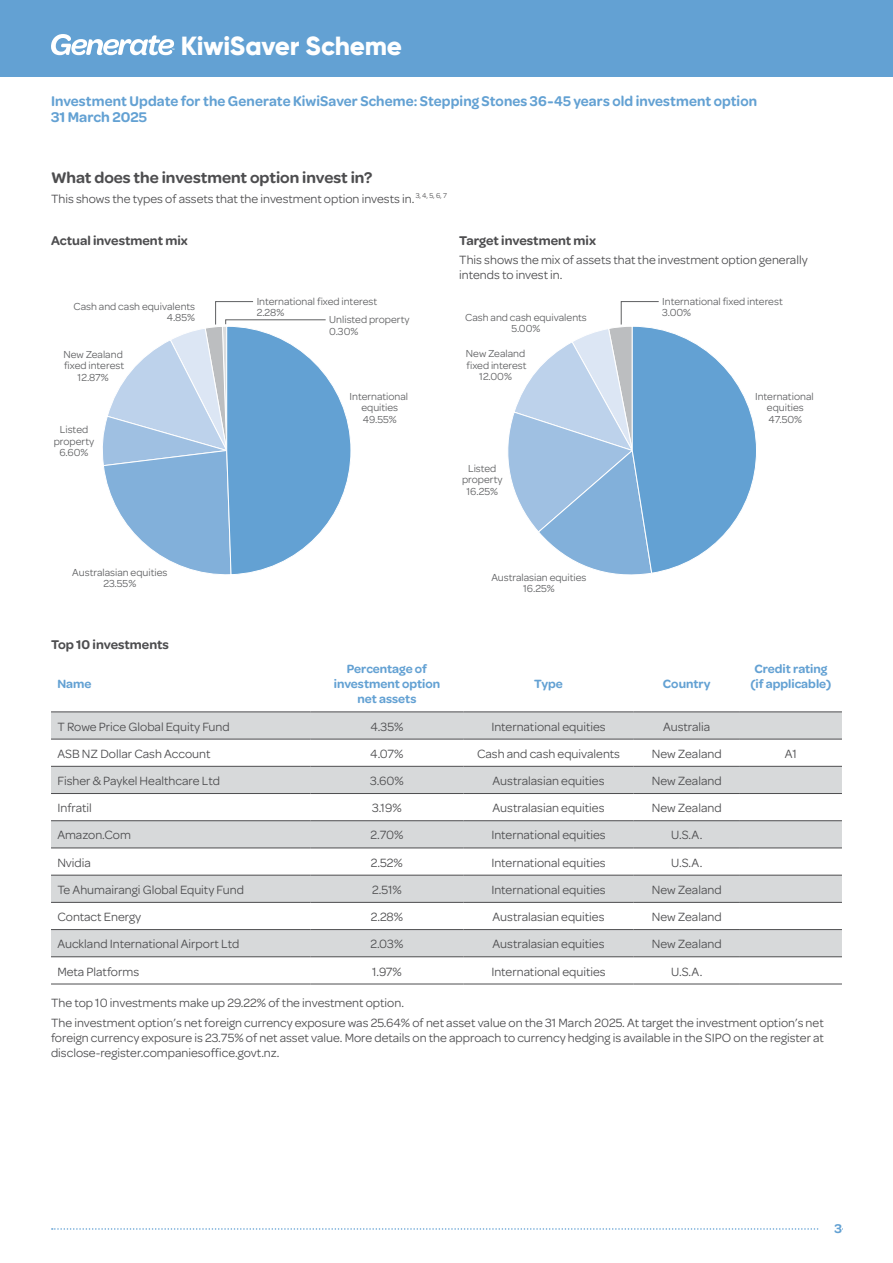
<style>
.page{position:relative;width:893px;height:1263px;background:#fff}
.page>*{position:absolute;margin:0;border:0;box-sizing:border-box;transform-origin:0 0}
.t1{font:800 26.25px "Gilroy";letter-spacing:-.01em;color:#fff}
.t2{font:600 16.5px "Omnes";color:#4d4d4f}
.t3{font:600 15px/16.5px "Omnes";letter-spacing:.005em;color:#63a1d3;scale:.96 1}
.t4{font:600 13.5px "Omnes";color:#4d4d4f}
.t5{font:600 13.5px "Omnes";color:#63a1d3}
.t6{font:12.75px/15px "Omnes";color:#4d4d4f}
.t7{font:600 12.75px/15px "Omnes";color:#63a1d3;text-align:center}
.t8{font:10.8px/11.6px "Omnes";color:#5f6062;text-align:center}
</style>
<div class="page">
<svg style="left:52px;top:1228px;width:767px;height:2px"></svg>
<div style="left:0;top:0;width:893px;height:76px;background:#63a1d3"></div>
<svg style="left:51px;top:34px;width:123px;height:21px"></svg>
<svg style="left:51px;top:713px;width:791px;height:243px;fill:#d7d9da"></svg>
<hr style="left:51px;top:712px;width:259px;height:1px;background:#4d4d4f">
<hr style="left:310px;top:712px;width:153px;height:1px;background:#4d4d4f">
<hr style="left:463px;top:712px;width:171px;height:1px;background:#4d4d4f">
<hr style="left:634px;top:712px;width:106px;height:1px;background:#4d4d4f">
<hr style="left:740px;top:712px;width:102px;height:1px;background:#4d4d4f">
<hr style="left:51px;top:739px;width:259px;height:1px;background:#4d4d4f">
<hr style="left:310px;top:739px;width:153px;height:1px;background:#4d4d4f">
<hr style="left:463px;top:739px;width:171px;height:1px;background:#4d4d4f">
<hr style="left:634px;top:739px;width:106px;height:1px;background:#4d4d4f">
<hr style="left:740px;top:739px;width:102px;height:1px;background:#4d4d4f">
<hr style="left:51px;top:766px;width:259px;height:1px;background:#4d4d4f">
<hr style="left:310px;top:766px;width:153px;height:1px;background:#4d4d4f">
<hr style="left:463px;top:766px;width:171px;height:1px;background:#4d4d4f">
<hr style="left:634px;top:766px;width:106px;height:1px;background:#4d4d4f">
<hr style="left:740px;top:766px;width:102px;height:1px;background:#4d4d4f">
<hr style="left:51px;top:793px;width:259px;height:1px;background:#4d4d4f">
<hr style="left:310px;top:793px;width:153px;height:1px;background:#4d4d4f">
<hr style="left:463px;top:793px;width:171px;height:1px;background:#4d4d4f">
<hr style="left:634px;top:793px;width:106px;height:1px;background:#4d4d4f">
<hr style="left:740px;top:793px;width:102px;height:1px;background:#4d4d4f">
<hr style="left:51px;top:820px;width:259px;height:1px;background:#4d4d4f">
<hr style="left:310px;top:820px;width:153px;height:1px;background:#4d4d4f">
<hr style="left:463px;top:820px;width:171px;height:1px;background:#4d4d4f">
<hr style="left:634px;top:820px;width:106px;height:1px;background:#4d4d4f">
<hr style="left:740px;top:820px;width:102px;height:1px;background:#4d4d4f">
<hr style="left:51px;top:848px;width:259px;height:1px;background:#4d4d4f">
<hr style="left:310px;top:848px;width:153px;height:1px;background:#4d4d4f">
<hr style="left:463px;top:848px;width:171px;height:1px;background:#4d4d4f">
<hr style="left:634px;top:848px;width:106px;height:1px;background:#4d4d4f">
<hr style="left:740px;top:848px;width:102px;height:1px;background:#4d4d4f">
<hr style="left:51px;top:875px;width:259px;height:1px;background:#4d4d4f">
<hr style="left:310px;top:875px;width:153px;height:1px;background:#4d4d4f">
<hr style="left:463px;top:875px;width:171px;height:1px;background:#4d4d4f">
<hr style="left:634px;top:875px;width:106px;height:1px;background:#4d4d4f">
<hr style="left:740px;top:875px;width:102px;height:1px;background:#4d4d4f">
<hr style="left:51px;top:902px;width:259px;height:1px;background:#4d4d4f">
<hr style="left:310px;top:902px;width:153px;height:1px;background:#4d4d4f">
<hr style="left:463px;top:902px;width:171px;height:1px;background:#4d4d4f">
<hr style="left:634px;top:902px;width:106px;height:1px;background:#4d4d4f">
<hr style="left:740px;top:902px;width:102px;height:1px;background:#4d4d4f">
<hr style="left:51px;top:929px;width:259px;height:1px;background:#4d4d4f">
<hr style="left:310px;top:929px;width:153px;height:1px;background:#4d4d4f">
<hr style="left:463px;top:929px;width:171px;height:1px;background:#4d4d4f">
<hr style="left:634px;top:929px;width:106px;height:1px;background:#4d4d4f">
<hr style="left:740px;top:929px;width:102px;height:1px;background:#4d4d4f">
<hr style="left:51px;top:956px;width:259px;height:1px;background:#4d4d4f">
<hr style="left:310px;top:956px;width:153px;height:1px;background:#4d4d4f">
<hr style="left:463px;top:956px;width:171px;height:1px;background:#4d4d4f">
<hr style="left:634px;top:956px;width:106px;height:1px;background:#4d4d4f">
<hr style="left:740px;top:956px;width:102px;height:1px;background:#4d4d4f">
<hr style="left:51px;top:984px;width:259px;height:1px;background:#4d4d4f">
<hr style="left:310px;top:984px;width:153px;height:1px;background:#4d4d4f">
<hr style="left:463px;top:984px;width:171px;height:1px;background:#4d4d4f">
<hr style="left:634px;top:984px;width:106px;height:1px;background:#4d4d4f">
<hr style="left:740px;top:984px;width:102px;height:1px;background:#4d4d4f">
<svg style="left:102px;top:301px;width:249px;height:274px"></svg>
<svg style="left:508px;top:301px;width:248px;height:274px"></svg>
<h1 class="t1" style="left:181px;top:29px;width:223px">KiwiSaver Scheme</h1>
<p class="t3" style="left:51px;top:92px;width:737px">Investment Update for the Generate KiwiSaver Scheme: Stepping Stones 36-45 years old investment option<br>31 March 2025</p>
<p class="t2" style="left:51px;top:168px;width:323px">What does the investment option invest in?</p>
<p class="t6" style="left:51px;top:191px;width:397px">This shows the types of assets that the investment option invests in. <sup>3,</sup> <sup>4,</sup> <sup>5,</sup> <sup>6,</sup> <sup>7</sup></p>
<p class="t4" style="left:51px;top:232px;width:138px">Actual investment mix</p>
<p class="t4" style="left:459px;top:232px;width:138px">Target investment mix</p>
<p class="t6" style="left:459px;top:252px;width:350px">This shows the mix of assets that the investment option generally intends to invest in.</p>
<p class="t8" style="left:74px;top:300px;width:123px;text-align:right">Cash and cash equivalents<br>4.85%</p>
<p class="t8" style="left:257px;top:296px;width:122px;text-align:left">International fixed interest<br>2.28%</p>
<p class="t8" style="left:329px;top:314px;width:82px;text-align:left">Unlisted property<br>0.30%</p>
<p class="t8" style="left:465px;top:311px;width:123px">Cash and cash equivalents<br>5.00%</p>
<p class="t8" style="left:662px;top:296px;width:122px;text-align:left">International fixed interest<br>3.00%</p>
<p class="t8" style="left:63px;top:348px;width:62px">New Zealand fixed interest<br>12.87%</p>
<p class="t8" style="left:466px;top:348px;width:62px">New Zealand fixed interest<br>12.00%</p>
<p class="t8" style="left:350px;top:391px;width:60px">International equities<br>49.55%</p>
<p class="t8" style="left:755px;top:391px;width:60px">International equities<br>47.50%</p>
<p class="t8" style="left:54px;top:424px;width:42px">Listed property<br>6.60%</p>
<p class="t8" style="left:462px;top:462px;width:42px">Listed property<br>16.25%</p>
<p class="t8" style="left:72px;top:566px;width:97px">Australasian equities<br>23.55%</p>
<p class="t4" style="left:51px;top:636px;width:119px">Top 10 investments</p>
<p class="t7" style="left:57px;top:677px;width:36px">Name</p>
<p class="t7" style="left:334px;top:662px;width:108px">Percentage of investment option net assets</p>
<p class="t8" style="left:491px;top:571px;width:97px">Australasian equities<br>16.25%</p>
<p class="t7" style="left:534px;top:677px;width:30px">Type</p>
<p class="t7" style="left:663px;top:677px;width:49px">Country</p>
<p class="t7" style="left:750px;top:662px;width:82px">Credit rating (if applicable)</p>
<p class="t6" style="left:57px;top:719px;width:174px">T Rowe Price Global Equity Fund</p>
<p class="t6" style="left:370px;top:719px;width:34px">4.35%</p>
<p class="t6" style="left:491px;top:719px;width:116px">International equities</p>
<p class="t6" style="left:663px;top:719px;width:49px">Australia</p>
<p class="t6" style="left:57px;top:746px;width:155px">ASB NZ Dollar Cash Account</p>
<p class="t6" style="left:370px;top:746px;width:35px">4.07%</p>
<p class="t6" style="left:477px;top:746px;width:145px">Cash and cash equivalents</p>
<p class="t6" style="left:652px;top:746px;width:71px">New Zealand</p>
<p class="t6" style="left:785px;top:746px;width:14px">A1</p>
<p class="t6" style="left:57px;top:773px;width:164px">Fisher &amp; Paykel Healthcare Ltd</p>
<p class="t6" style="left:370px;top:773px;width:35px">3.60%</p>
<p class="t6" style="left:493px;top:773px;width:113px">Australasian equities</p>
<p class="t6" style="left:652px;top:773px;width:71px">New Zealand</p>
<p class="t6" style="left:57px;top:800px;width:36px">Infratil</p>
<p class="t6" style="left:372px;top:800px;width:31px">3.19%</p>
<p class="t6" style="left:493px;top:800px;width:113px">Australasian equities</p>
<p class="t6" style="left:652px;top:800px;width:71px">New Zealand</p>
<p class="t6" style="left:57px;top:828px;width:75px">Amazon.Com</p>
<p class="t6" style="left:370px;top:828px;width:35px">2.70%</p>
<p class="t6" style="left:491px;top:828px;width:116px">International equities</p>
<p class="t6" style="left:671px;top:828px;width:33px">U.S.A.</p>
<p class="t6" style="left:57px;top:855px;width:35px">Nvidia</p>
<p class="t6" style="left:371px;top:855px;width:33px">2.52%</p>
<p class="t6" style="left:491px;top:855px;width:116px">International equities</p>
<p class="t6" style="left:671px;top:855px;width:33px">U.S.A.</p>
<p class="t6" style="left:57px;top:882px;width:188px">Te Ahumairangi Global Equity Fund</p>
<p class="t6" style="left:372px;top:882px;width:31px">2.51%</p>
<p class="t6" style="left:491px;top:882px;width:116px">International equities</p>
<p class="t6" style="left:652px;top:882px;width:71px">New Zealand</p>
<p class="t6" style="left:57px;top:909px;width:85px">Contact Energy</p>
<p class="t6" style="left:371px;top:909px;width:34px">2.28%</p>
<p class="t6" style="left:493px;top:909px;width:113px">Australasian equities</p>
<p class="t6" style="left:652px;top:909px;width:71px">New Zealand</p>
<p class="t6" style="left:57px;top:936px;width:183px">Auckland International Airport Ltd</p>
<p class="t6" style="left:370px;top:936px;width:34px">2.03%</p>
<p class="t6" style="left:493px;top:936px;width:113px">Australasian equities</p>
<p class="t6" style="left:652px;top:936px;width:71px">New Zealand</p>
<p class="t6" style="left:57px;top:964px;width:83px">Meta Platforms</p>
<p class="t6" style="left:372px;top:964px;width:31px">1.97%</p>
<p class="t6" style="left:491px;top:964px;width:116px">International equities</p>
<p class="t6" style="left:671px;top:964px;width:33px">U.S.A.</p>
<p class="t6" style="left:51px;top:994px;width:774px;line-height:19.2px">The top 10 investments make up 29.22% of the investment option.<br>The investment option’s net foreign currency exposure was 25.64% of net asset value on the 31 March 2025. At target the investment option’s net</p>
<p class="t6" style="left:51px;top:1030px;width:774px">foreign currency exposure is 23.75% of net asset value. More details on the approach to currency hedging is available in the SIPO on the register at disclose-register.companiesoffice.govt.nz.</p>
<p class="t5" style="left:834px;top:1221px;width:9px">3</p>
</div>
